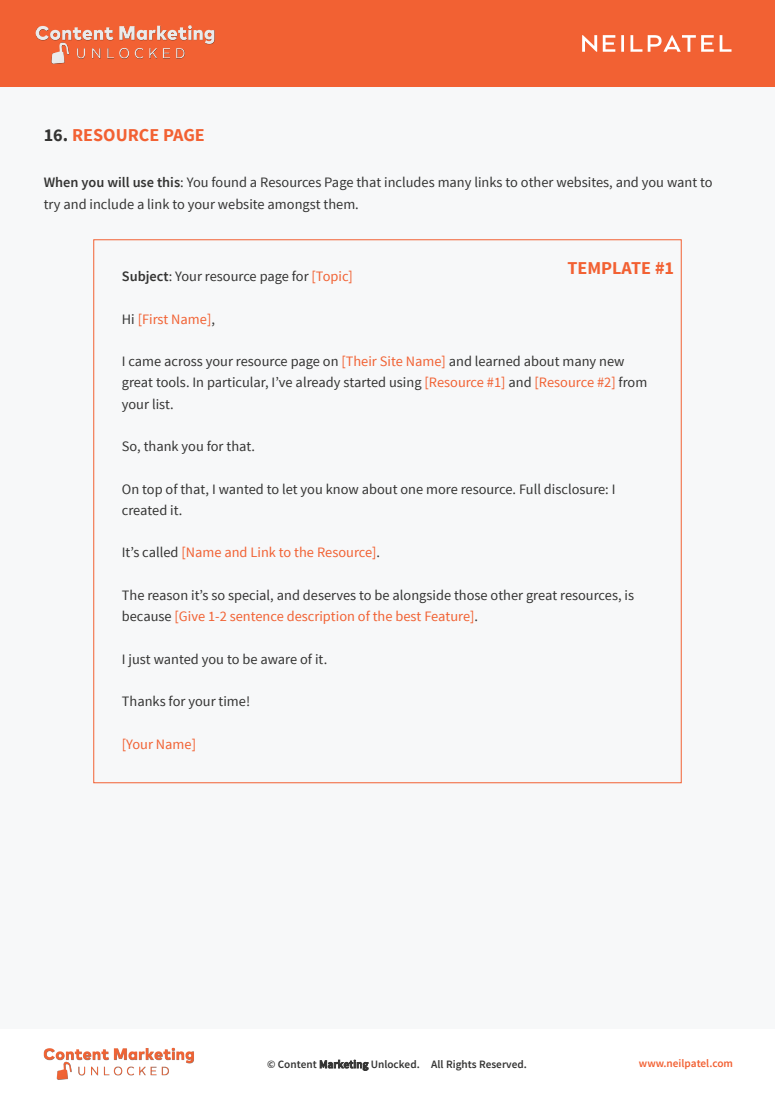
<style>
.page{position:relative;width:775px;height:1096px;background:#f7f8f9}
.page>*{position:absolute;margin:0;border:0;box-sizing:border-box;transform-origin:0 0}
.t1{font:700 18.12px "Source Sans Pro";color:#f26133}
.t2{font:14.38px/21.2px "Source Sans Pro";color:#343433}
.t3{font:14.38px "Source Sans Pro";color:#f16234}
.t4{font:600 11.25px "Source Sans Pro";color:#343433}
.t5{font:600 11.25px "Source Sans Pro";color:#f26133}
.s1{color:#343433}
.s2{font-weight:600}
.s3{color:#f16234}
</style>
<div class="page">
<div style="left:0;top:0;width:775px;height:87px;background:#f26133"></div>
<svg style="left:582px;top:35px;width:15px;height:17px"></svg>
<svg style="left:603px;top:35px;width:12px;height:17px"></svg>
<svg style="left:648px;top:35px;width:66px;height:17px"></svg>
<svg style="left:631px;top:35px;width:11px;height:17px"></svg>
<svg style="left:720px;top:35px;width:12px;height:17px"></svg>
<svg style="left:621px;top:35px;width:3px;height:17px"></svg>
<div style="left:0;top:1029px;width:775px;height:67px;background:#fff"></div>
<img style="left:35px;top:25px;width:180px;height:39px">
<img style="left:43px;top:1047px;width:151px;height:33px">
<p class="t1" style="left:44px;top:124px;width:163px"><span class="s1">16.</span> RESOURCE PAGE</p>
<p class="t2" style="left:44px;top:172px;width:670px"><span class="s2">When you will use this</span>: You found a Resources Page that includes many links to other websites, and you want to try and include a link to your website amongst them.</p>
<p class="t1" style="left:568px;top:256px;width:108px">TEMPLATE #1</p>
<p class="t2" style="left:122px;top:266px;width:233px"><span class="s2">Subject</span>: Your resource page for <span class="s3">[Topic]</span></p>
<p class="t3" style="left:122px;top:310px;width:95px"><span class="s1">Hi</span> [First Name]<span class="s1">,</span></p>
<p class="t2" style="left:122px;top:351px;width:527px">I came across your resource page on <span class="s3">[Their Site Name]</span> and learned about many new great tools. In particular, I’ve already started using <span class="s3">[Resource #1]</span> and <span class="s3">[Resource #2]</span> from your list.</p>
<p class="t2" style="left:122px;top:436px;width:135px">So, thank you for that.</p>
<p class="t2" style="left:122px;top:478px;width:495px">On top of that, I wanted to let you know about one more resource. Full disclosure: I created it.</p>
<p class="t3" style="left:122px;top:543px;width:260px"><span class="s1">It’s called</span> [Name and Link to the Resource]<span class="s1">.</span></p>
<p class="t2" style="left:122px;top:585px;width:514px">The reason it’s so special, and deserves to be alongside those other great resources, is because <span class="s3">[Give 1-2 sentence description of the best Feature]</span>.</p>
<p class="t2" style="left:122px;top:648px;width:207px">I just wanted you to be aware of it.</p>
<p class="t2" style="left:122px;top:691px;width:130px">Thanks for your time!</p>
<p class="t3" style="left:122px;top:735px;width:76px">[Your Name]</p>
<p class="t4" style="left:267px;top:1057px;width:261px">© Content Marketing Unlocked. All Rights Reserved.</p>
<p class="t5" style="left:639px;top:1056px;width:96px">www.neilpatel.com</p>
</div>
